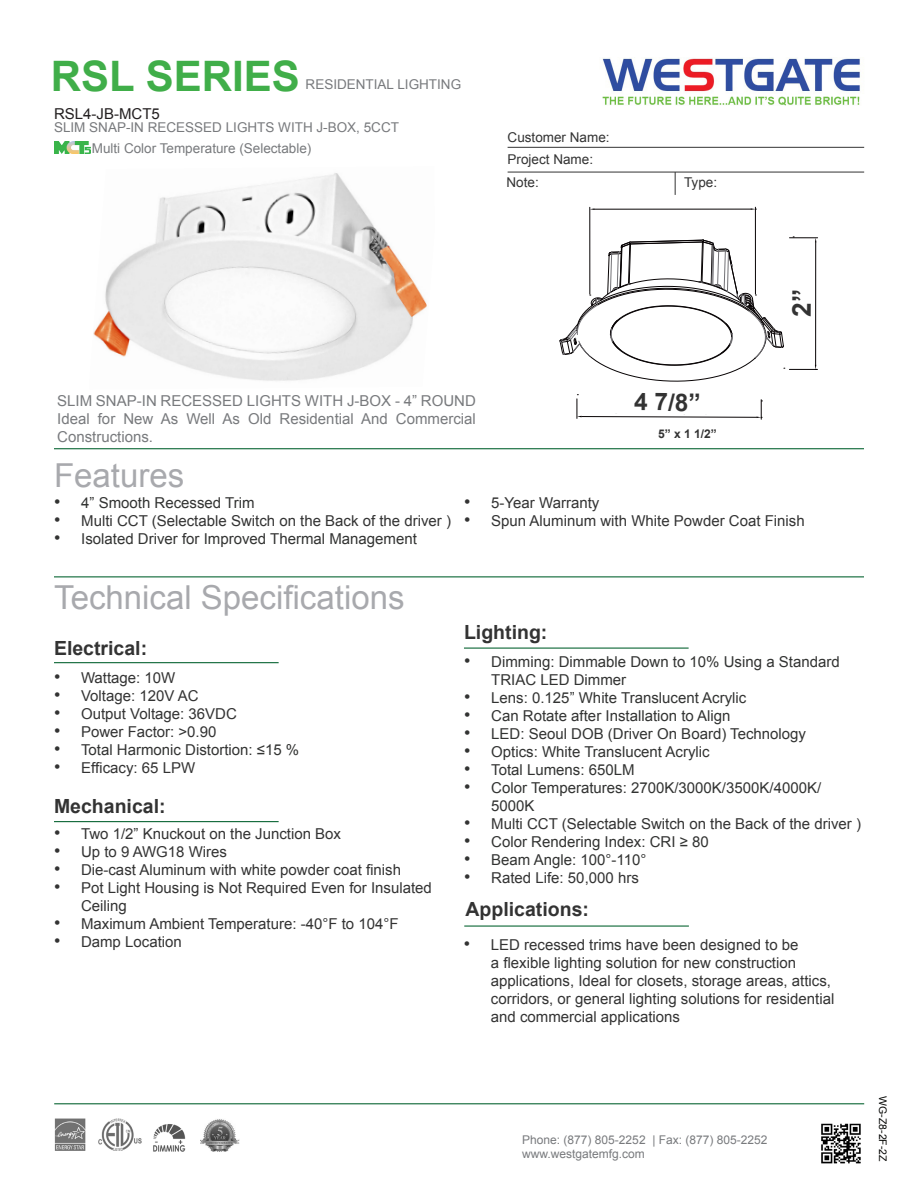
<style>
.page{position:relative;width:918px;height:1188px;background:#fff}
.page>*{position:absolute;margin:0;border:0;box-sizing:border-box;transform-origin:0 0}
.t1{font:700 42px "Arial";color:#40ae49}
.t2{font:33px "Arial";color:#a8a9ad}
.t3{font:700 26.1px "Arial";color:#333}
.t4{font:700 24.3px "Arial";color:#333}
.t5{font:700 19.5px "Arial";color:#333}
.t6{font:15px/18px "Arial";color:#333}
.t7{font:15px/18px "Arial";color:#323332}
.t8{font:15px/18px "Arial";color:#787a7d;text-align:justify}
.t9{font:15px "Arial";color:#231f20}
.t10{font:13.5px "Arial";color:#787a7d}
.t11{font:13.5px "Arial";color:#333}
.t12{font:12px "Arial";color:#787a7d}
.t13{font:700 12px "Arial";color:#333}
.t14{font:10.5px "Arial";color:#040503}
.s1{font-size:18px}
</style>
<div class="page">
<img style="left:93px;top:173px;width:334px;height:208px">
<hr style="left:54px;top:448px;width:810px;height:1px;background:#0d6736">
<hr style="left:508px;top:147px;width:356px;height:1px;background:#333">
<svg style="left:675px;top:173px;width:1px;height:22px"></svg>
<hr style="left:508px;top:172px;width:356px;height:1px;background:#333">
<hr style="left:54px;top:576px;width:810px;height:1px;background:#0d6736">
<hr style="left:54px;top:662px;width:225px;height:1px;background:#0d6736">
<hr style="left:464px;top:648px;width:225px;height:1px;background:#0d6736">
<hr style="left:54px;top:821px;width:225px;height:1px;background:#0d6736">
<img style="left:602px;top:58px;width:258px;height:48px">
<hr style="left:54px;top:1103px;width:810px;height:1px;background:#0d6736">
<img style="left:821px;top:1123px;width:40px;height:41px">
<hr style="left:464px;top:925px;width:225px;height:2px;background:#0d6736">
<img style="left:98px;top:1118px;width:44px;height:33px">
<hr style="left:590px;top:207px;width:1px;height:87px;background:#070304">
<hr style="left:755px;top:207px;width:1px;height:87px;background:#070304">
<hr style="left:594px;top:209px;width:157px;height:1px;background:#070304">
<svg style="left:560px;top:237px;width:258px;height:144px"></svg>
<svg style="left:577px;top:394px;width:185px;height:25px"></svg>
<img style="left:153px;top:1124px;width:33px;height:28px">
<img style="left:54px;top:1119px;width:32px;height:32px">
<img style="left:200px;top:1119px;width:39px;height:33px">
<img style="left:55px;top:141px;width:35px;height:13px">
<p class="t1" style="left:51px;top:48px;width:250px">RSL SERIES</p>
<p class="t9" style="left:54px;top:104px;width:107px">RSL4-JB-MCT5</p>
<p class="t10" style="left:306px;top:75px;width:157px">RESIDENTIAL LIGHTING</p>
<p class="t10" style="left:54px;top:118px;width:347px">SLIM SNAP-IN RECESSED LIGHTS WITH J-BOX, 5CCT</p>
<p class="t10" style="left:92px;top:140px;width:221px">Multi Color Temperature (Selectable)</p>
<p class="t11" style="left:508px;top:128px;width:104px">Customer Name:</p>
<p class="t11" style="left:508px;top:150px;width:87px">Project Name:</p>
<p class="t11" style="left:507px;top:173px;width:34px">Note:</p>
<p class="t11" style="left:684px;top:173px;width:35px">Type:</p>
<p class="t3" style="left:785px;top:317px;width:29px;rotate:-90deg">2”</p>
<p class="t8" style="left:57px;top:392px;width:420px">SLIM SNAP-IN RECESSED LIGHTS WITH J-BOX - 4” ROUND Ideal for New As Well As Old Residential And Commercial Constructions.</p>
<p class="t2" style="left:54px;top:454px;width:132px">Features</p>
<p class="t4" style="left:634px;top:386px;width:68px">4 7/8”</p>
<p class="t13" style="left:658px;top:426px;width:60px">5” x 1 1/2”</p>
<p class="t7" style="left:54px;top:494px;width:202px"><span class="s1">•</span> 4” Smooth Recessed Trim</p>
<p class="t6" style="left:54px;top:512px;width:398px"><span class="s1">•</span> Multi CCT (Selectable Switch on the Back of the driver )</p>
<p class="t7" style="left:54px;top:530px;width:364px"><span class="s1">•</span> Isolated Driver for Improved Thermal Management</p>
<p class="t6" style="left:464px;top:494px;width:137px"><span class="s1">•</span> 5-Year Warranty</p>
<p class="t6" style="left:464px;top:512px;width:342px"><span class="s1">•</span> Spun Aluminum with White Powder Coat Finish</p>
<p class="t2" style="left:54px;top:576px;width:352px">Technical Specifications</p>
<p class="t5" style="left:464px;top:619px;width:85px">Lighting:</p>
<p class="t5" style="left:54px;top:635px;width:95px">Electrical:</p>
<p class="t7" style="left:491px;top:653px;width:350px;text-indent:-27px"><span class="s1">•</span> Dimming: Dimmable Down to 10% Using a Standard<br>TRIAC LED Dimmer</p>
<p class="t7" style="left:464px;top:689px;width:284px"><span class="s1">•</span> Lens: 0.125” White Translucent Acrylic</p>
<p class="t7" style="left:464px;top:707px;width:268px"><span class="s1">•</span> Can Rotate after Installation to Align</p>
<p class="t7" style="left:464px;top:725px;width:343px"><span class="s1">•</span> LED: Seoul DOB (Driver On Board) Technology</p>
<p class="t7" style="left:464px;top:743px;width:247px"><span class="s1">•</span> Optics: White Translucent Acrylic</p>
<p class="t7" style="left:464px;top:761px;width:172px"><span class="s1">•</span> Total Lumens: 650LM</p>
<p class="t7" style="left:491px;top:779px;width:331px;text-indent:-27px"><span class="s1">•</span> Color Temperatures: 2700K/3000K/3500K/4000K/<br>5000K</p>
<p class="t6" style="left:464px;top:815px;width:398px"><span class="s1">•</span> Multi CCT (Selectable Switch on the Back of the driver )</p>
<p class="t7" style="left:464px;top:833px;width:246px"><span class="s1">•</span> Color Rendering Index: CRI ≥ 80</p>
<p class="t7" style="left:464px;top:851px;width:184px"><span class="s1">•</span> Beam Angle: 100°-110°</p>
<p class="t6" style="left:464px;top:869px;width:176px"><span class="s1">•</span> Rated Life: 50,000 hrs</p>
<p class="t6" style="left:54px;top:669px;width:123px"><span class="s1">•</span> Wattage: 10W</p>
<p class="t6" style="left:54px;top:687px;width:146px"><span class="s1">•</span> Voltage: 120V AC</p>
<p class="t6" style="left:54px;top:705px;width:184px"><span class="s1">•</span> Output Voltage: 36VDC</p>
<p class="t6" style="left:54px;top:723px;width:164px"><span class="s1">•</span> Power Factor: &gt;0.90</p>
<p class="t7" style="left:54px;top:741px;width:247px"><span class="s1">•</span> Total Harmonic Distortion: ≤15 %</p>
<p class="t6" style="left:54px;top:759px;width:143px"><span class="s1">•</span> Efficacy: 65 LPW</p>
<p class="t5" style="left:54px;top:793px;width:113px">Mechanical:</p>
<p class="t6" style="left:54px;top:825px;width:289px"><span class="s1">•</span> Two 1/2” Knuckout on the Junction Box</p>
<p class="t6" style="left:54px;top:843px;width:175px"><span class="s1">•</span> Up to 9 AWG18 Wires</p>
<p class="t6" style="left:54px;top:861px;width:349px"><span class="s1">•</span> Die-cast Aluminum with white powder coat finish</p>
<p class="t6" style="left:81px;top:879px;width:352px;text-indent:-27px"><span class="s1">•</span> Pot Light Housing is Not Required Even for Insulated<br>Ceiling</p>
<p class="t6" style="left:54px;top:915px;width:346px"><span class="s1">•</span> Maximum Ambient Temperature: -40°F to 104°F</p>
<p class="t6" style="left:54px;top:933px;width:129px"><span class="s1">•</span> Damp Location</p>
<p class="t6" style="left:491px;top:935px;width:345px;text-indent:-27px"><span class="s1">•</span> LED recessed trims have been designed to be<br>a flexible lighting solution for new construction applications, Ideal for closets, storage areas, attics, corridors, or general lighting solutions for residential and commercial applications</p>
<p class="t5" style="left:466px;top:897px;width:125px">Applications:</p>
<p class="t12" style="left:522px;top:1132px;width:247px">Phone: (877) 805-2252 | Fax: (877) 805-2252</p>
<p class="t12" style="left:522px;top:1146px;width:124px">www.westgatemfg.com</p>
<p class="t14" style="left:890px;top:1096px;width:67px;rotate:90deg">WG-Z8-2F-2Z</p>
</div>
